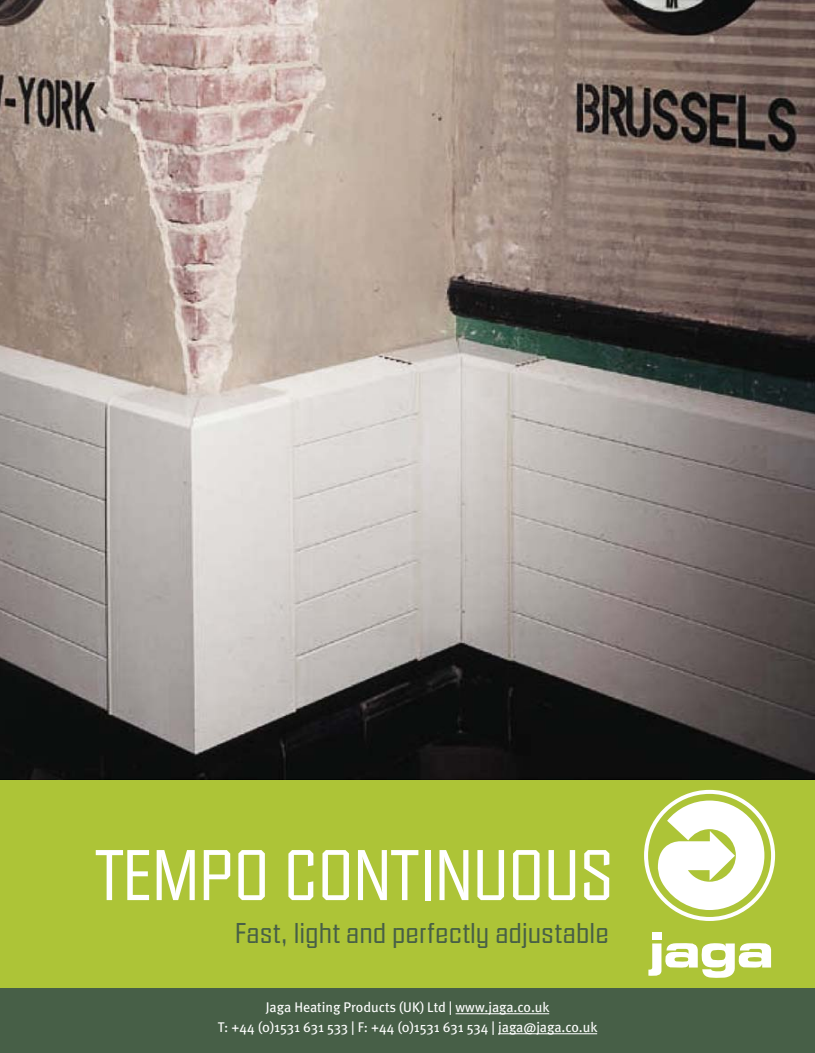
<style>
.page{position:relative;width:815px;height:1053px;background:#fff}
.page>*{position:absolute;margin:0;border:0;box-sizing:border-box;transform-origin:0 0}
.t1{font:75px "Diamante EF";color:#fff}
.t2{font:30px "Diamante EF";color:#475f47}
.t3{font:14px/20px "Meta";color:#fff;text-align:center}
</style>
<div class="page">
<div style="left:0;top:987px;width:815px;height:65px;background:#475f47"></div>
<hr style="left:456px;top:1013px;width:93px;height:1px;background:#fff">
<hr style="left:498px;top:1033px;width:99px;height:1px;background:#fff">
<div style="left:0;top:777px;width:815px;height:210px;background:#adc437"></div>
<div style="left:644px;top:789px;width:131px;height:131px;border:4px solid #fff;border-radius:50%"></div>
<svg style="left:658px;top:800px;width:106px;height:109px"></svg>
<div style="left:652px;top:931px;width:9px;height:8px;background:#fff"></div>
<svg style="left:648px;top:943px;width:123px;height:35px"></svg>
<img style="left:0;top:0;width:815px;height:779px">
<h1 class="t1" style="left:96px;top:832px;width:519px">Tempo continuous</h1>
<h2 class="t2" style="left:235px;top:916px;width:375px">Fast, light and perfectly adjustable</h2>
<p class="t3" style="left:218px;top:996px;width:381px">Jaga Heating Products (UK) Ltd | www.jaga.co.uk<br>T: +44 (0)1531 631 533 | F: +44 (0)1531 631 534 | jaga@jaga.co.uk</p>
</div>
